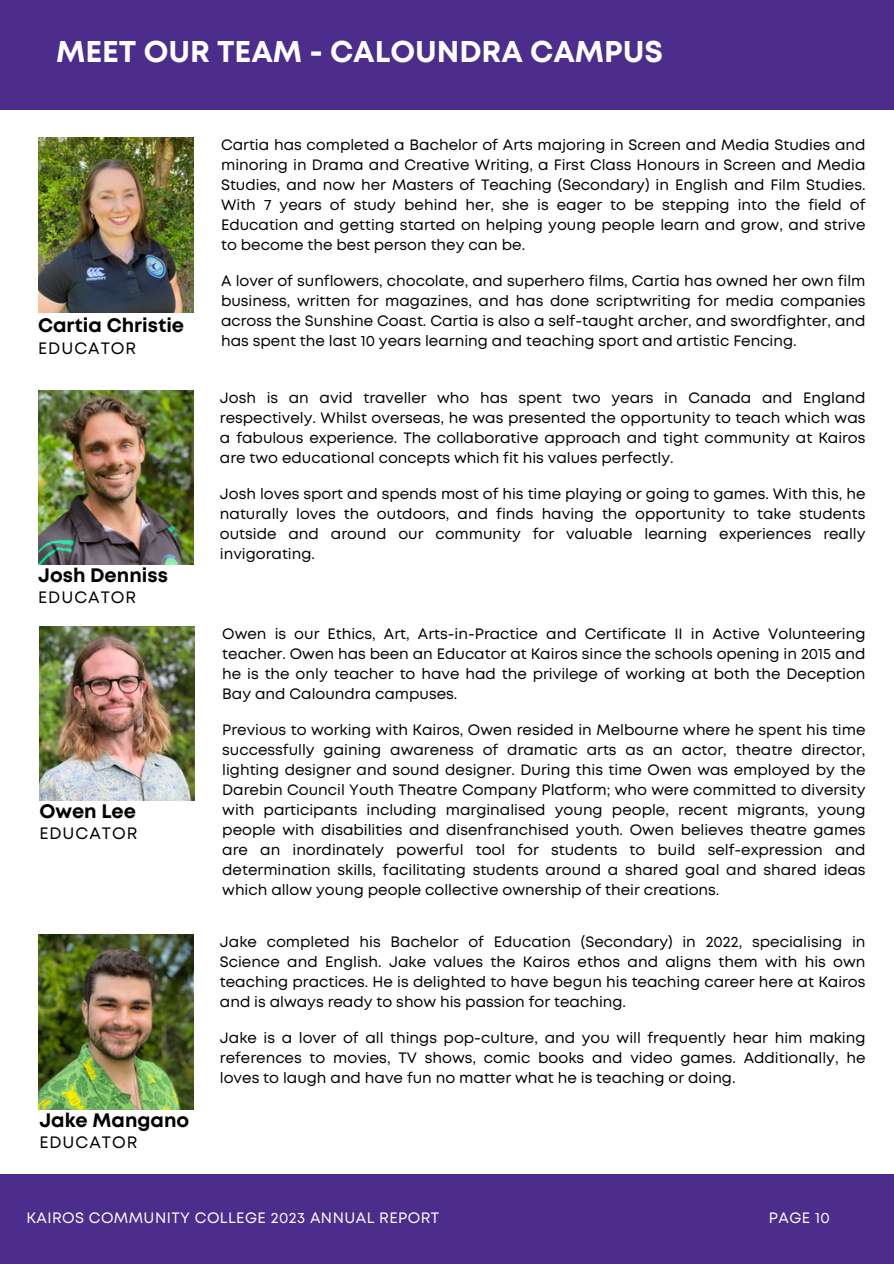
<style>
.page{position:relative;width:894px;height:1264px;background:#fff}
.page>*{position:absolute;margin:0;border:0;box-sizing:border-box;transform-origin:0 0}
.t1{font:700 30px "Mont";color:#fff}
.t2{font:700 19.5px "Mont";color:#000}
.t3{font:16.5px "Mont";letter-spacing:.06em;color:#000}
.t4{font:15px/20px "Mont";color:#000;text-align:justify}
.t5{font:15px "Mont";letter-spacing:.03em;color:#fff}
</style>
<div class="page">
<div style="left:0;top:1174px;width:893px;height:89px;background:#4c2d8c"></div>
<img style="left:38px;top:138px;width:155px;height:174px">
<img style="left:38px;top:390px;width:155px;height:174px">
<img style="left:39px;top:626px;width:156px;height:174px">
<div style="left:0;top:0;width:893px;height:109px;background:#4c2d8c"></div>
<img style="left:38px;top:934px;width:155px;height:175px">
<p class="t1" style="left:56px;top:40px;width:608px">MEET OUR TEAM - CALOUNDRA CAMPUS</p>
<p class="t2" style="left:38px;top:318px;width:147px">Cartia Christie</p>
<p class="t3" style="left:38px;top:342px;width:100px">EDUCATOR</p>
<p class="t2" style="left:38px;top:568px;width:131px">Josh Denniss</p>
<h2 class="t3" style="left:38px;top:591px;width:100px">EDUCATOR</h2>
<p class="t2" style="left:39px;top:803px;width:98px">Owen Lee</p>
<p class="t3" style="left:39px;top:827px;width:100px">EDUCATOR</p>
<h3 class="t2" style="left:39px;top:1112px;width:151px">Jake Mangano</h3>
<h3 class="t3" style="left:39px;top:1136px;width:100px">EDUCATOR</h3>
<p class="t4" style="left:221px;top:136px;width:645px">Cartia has completed a Bachelor of Arts majoring in Screen and Media Studies and minoring in Drama and Creative Writing, a First Class Honours in Screen and Media Studies, and now her Masters of Teaching (Secondary) in English and Film Studies.<br>With 7 years of study behind her, she is eager to be stepping into the field of Education and getting started on helping young people learn and grow, and strive to become the best person they can be.</p>
<p class="t4" style="left:221px;top:272px;width:645px">A lover of sunflowers, chocolate, and superhero films, Cartia has owned her own film business, written for magazines, and has done scriptwriting for media companies across the Sunshine Coast. Cartia is also a self-taught archer, and swordfighter, and has spent the last 10 years learning and teaching sport and artistic Fencing.</p>
<p class="t4" style="left:220px;top:388px;width:647px">Josh is an avid traveller who has spent two years in Canada and England respectively. Whilst overseas, he was presented the opportunity to teach which was a fabulous experience. The collaborative approach and tight community at Kairos are two educational concepts which fit his values perfectly.</p>
<h2 class="t4" style="left:220px;top:484px;width:647px">Josh loves sport and spends most of his time playing or going to games. With this, he naturally loves the outdoors, and finds having the opportunity to take students outside and around our community for valuable learning experiences really invigorating.</h2>
<p class="t4" style="left:222px;top:624px;width:644px">Owen is our Ethics, Art, Arts-in-Practice and Certificate II in Active Volunteering teacher. Owen has been an Educator at Kairos since the schools opening in 2015 and he is the only teacher to have had the privilege of working at both the Deception Bay and Caloundra campuses.</p>
<h2 class="t4" style="left:222px;top:720px;width:644px">Previous to working with Kairos, Owen resided in Melbourne where he spent his time successfully gaining awareness of dramatic arts as an actor, theatre director, lighting designer and sound designer. During this time Owen was employed by the Darebin Council Youth Theatre Company Platform; who were committed to diversity with participants including marginalised young people, recent migrants, young people with disabilities and disenfranchised youth. Owen believes theatre games are an inordinately powerful tool for students to build self-expression and determination skills, facilitating students around a shared goal and shared ideas which allow young people collective ownership of their creations.</h2>
<p class="t4" style="left:220px;top:933px;width:647px">Jake completed his Bachelor of Education (Secondary) in 2022, specialising in Science and English. Jake values the Kairos ethos and aligns them with his own teaching practices. He is delighted to have begun his teaching career here at Kairos and is always ready to show his passion for teaching.</p>
<p class="t4" style="left:220px;top:1029px;width:647px">Jake is a lover of all things pop-culture, and you will frequently hear him making references to movies, TV shows, comic books and video games. Additionally, he loves to laugh and have fun no matter what he is teaching or doing.</p>
<h1 class="t5" style="left:26px;top:1211px;width:414px">KAIROS COMMUNITY COLLEGE 2023 ANNUAL REPORT</h1>
<h2 class="t5" style="left:768px;top:1211px;width:62px">PAGE 10</h2>
</div>
